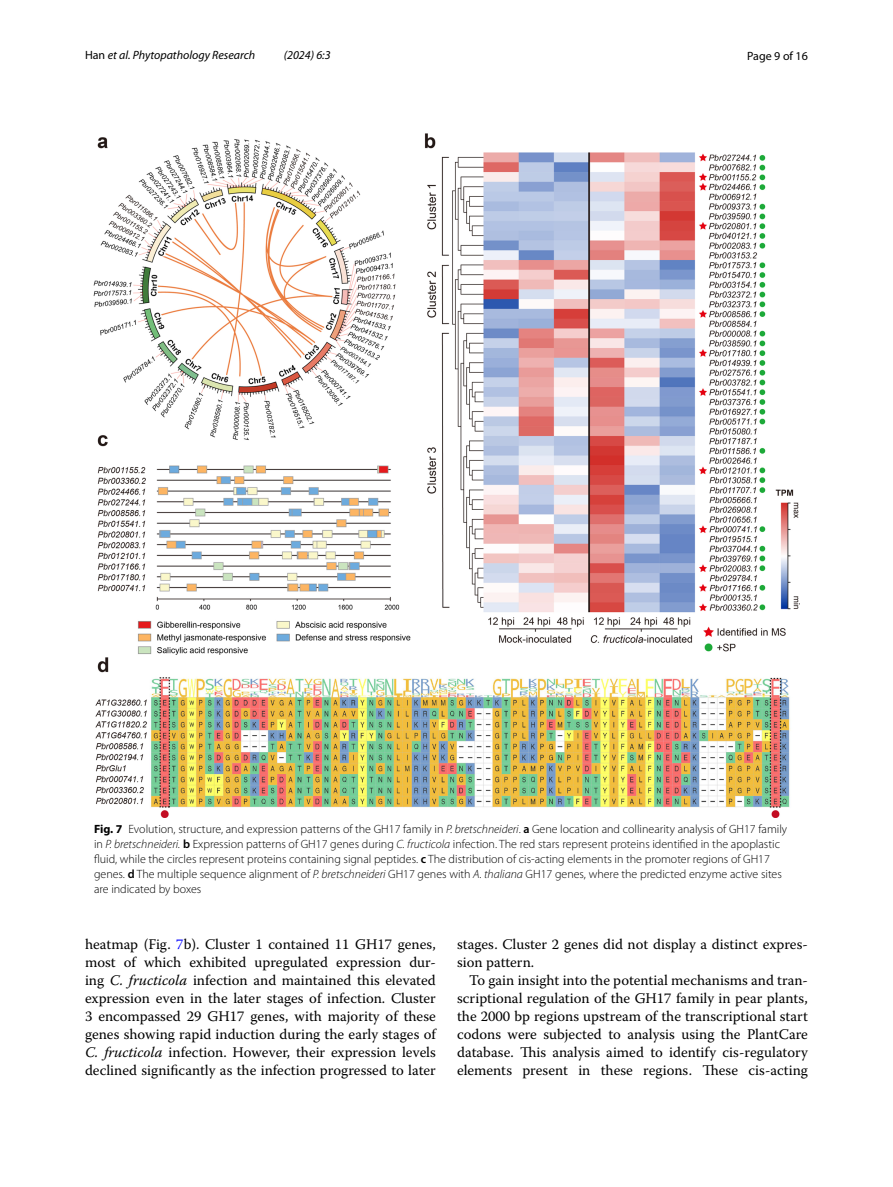
<style>
.page{position:relative;width:893px;height:1187px;background:#fff}
.page>*{position:absolute;margin:0;border:0;box-sizing:border-box;transform-origin:0 0}
.t1{font:14.7px/18px "Warnock Pro";color:#000;text-align:justify}
.t2{font:300 12px/15px "Myriad Pro";color:#000}
.t3{font:italic 12px "Myriad Pro";color:#000}
.t4{font:12px "Myriad Pro";color:#000}
.s1{font-style:normal}
.s2{font-weight:700}
.s3{font-style:italic}
.s4{font-weight:600}
.s5{color:#00f}
</style>
<div class="page">
<img style="left:94px;top:133px;width:705px;height:684px">
<p class="t3" style="left:85px;top:48px;width:172px"><span class="s1">Han</span> et al. Phytopathology Research</p>
<p class="t3" style="left:284px;top:48px;width:48px">(2024) 6:3</p>
<p class="t4" style="left:747px;top:48px;width:62px">Page 9 of 16</p>
<p class="t2" style="left:94px;top:821px;width:695px"><span class="s2">Fig. 7</span> Evolution, structure, and expression patterns of the GH17 family in <span class="s3">P. bretschneideri</span>. <span class="s4">a</span> Gene location and collinearity analysis of GH17 family in <span class="s3">P. bretschneideri.</span> <span class="s4">b</span> Expression patterns of GH17 genes during <span class="s3">C. fructicola</span> infection. The red stars represent proteins identified in the apoplastic fluid, while the circles represent proteins containing signal peptides. <span class="s4">c</span> The distribution of cis-acting elements in the promoter regions of GH17 genes. <span class="s4">d</span> The multiple sequence alignment of <span class="s3">P. bretschneideri</span> GH17 genes with <span class="s3">A. thaliana</span> GH17 genes, where the predicted enzyme active sites are indicated by boxes</p>
<p class="t1" style="left:85px;top:935px;width:352px">heatmap (Fig. <span class="s5">7</span>b). Cluster 1 contained 11 GH17 genes, most of which exhibited upregulated expression dur&shy;ing <span class="s3">C. fructicola</span> infection and maintained this elevated expression even in the later stages of infection. Cluster 3 encompassed 29 GH17 genes, with majority of these genes showing rapid induction during the early stages of <span class="s3">C. fructicola</span> infection. However, their expression levels declined significantly as the infection progressed to later</p>
<p class="t1" style="left:457px;top:935px;width:352px">stages. Cluster 2 genes did not display a distinct expres&shy;sion pattern.</p>
<p class="t1" style="left:457px;top:971px;width:352px;text-indent:12px">To gain insight into the potential mechanisms and tran&shy;scriptional regulation of the GH17 family in pear plants, the 2000 bp regions upstream of the transcriptional start codons were subjected to analysis using the PlantCare database. This analysis aimed to identify cis-regulatory elements present in these regions. These cis-acting</p>
</div>
